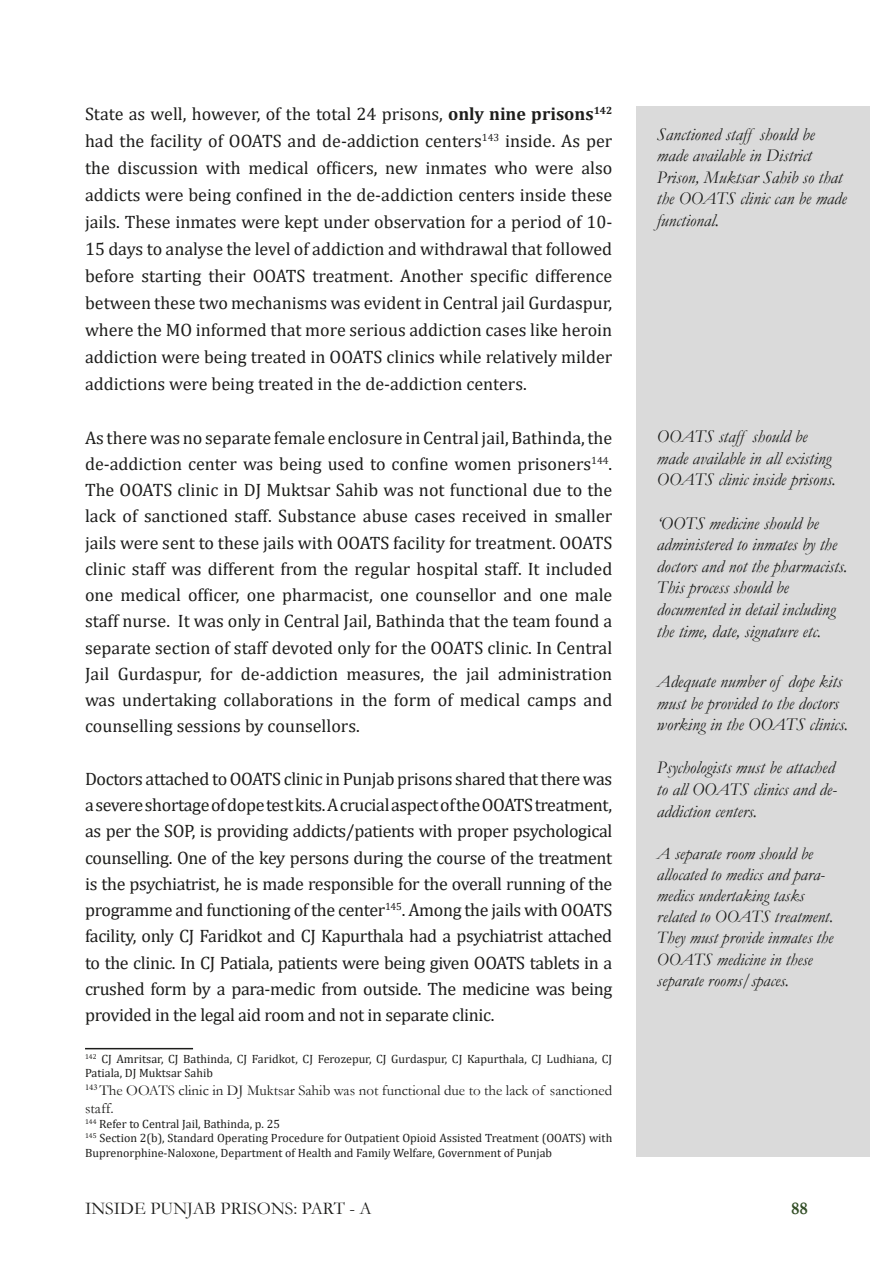
<style>
.page{position:relative;width:893px;height:1263px;background:#fff}
.page>*{position:absolute;margin:0;border:0;box-sizing:border-box;transform-origin:0 0}
.t1{font:18px/26.2px "Cambria";color:#1d1d1b;text-align:justify}
.t2{font:italic 18px/21.6px "Garamond";color:#1d1d1b}
.t3{font:18px "Garamond";color:#1d1d1b}
.t4{font:700 18px "Garamond";color:#324e26}
.t5{font:italic 17.55px/21px "Garamond";color:#1d1d1b}
.t6{font:15px/18px "Garamond";color:#1d1d1b}
.t7{font:12px/14.4px "Cambria";color:#1d1d1b}
.s1{font-weight:700}
</style>
<div class="page">
<div style="left:636px;top:106px;width:234px;height:1051px;background:#dadada"></div>
<hr style="left:85px;top:1048px;width:108px;height:1px;background:#1d1d1b">
<p class="t1" style="left:85px;top:101px;width:529px;line-height:27px">State as well, however, of the total 24 prisons, <span class="s1">only nine prisons</span><sup>142 </sup>had the facility of OOATS and de-addiction centers<sup>143</sup> inside. As per the discussion with medical officers, new inmates who were also addicts were being confined in the de-addiction centers inside these jails. These inmates were kept under observation for a period of 10- 15 days to analyse the level of addiction and withdrawal that followed before starting their OOATS treatment. Another specific difference between these two mechanisms was evident in Central jail Gurdaspur, where the MO informed that more serious addiction cases like heroin addiction were being treated in OOATS clinics while relatively milder addictions were being treated in the de-addiction centers.</p>
<p class="t1" style="left:85px;top:424px;width:529px">As there was no separate female enclosure in Central jail, Bathinda, the de-addiction center was being used to confine women prisoners<sup>144</sup>.<br>The OOATS clinic in DJ Muktsar Sahib was not functional due to the lack of sanctioned staff. Substance abuse cases received in smaller jails were sent to these jails with OOATS facility for treatment. OOATS clinic staff was different from the regular hospital staff. It included one medical officer, one pharmacist, one counsellor and one male staff nurse. It was only in Central Jail, Bathinda that the team found a separate section of staff devoted only for the OOATS clinic. In Central Jail Gurdaspur, for de-addiction measures, the jail administration was undertaking collaborations in the form of medical camps and counselling sessions by counsellors.</p>
<p class="t1" style="left:85px;top:765px;width:529px">Doctors attached to OOATS clinic in Punjab prisons shared that there was a severe shortage of dope test kits. A crucial aspect of the OOATS treatment, as per the SOP, is providing addicts/patients with proper psychological counselling. One of the key persons during the course of the treatment is the psychiatrist, he is made responsible for the overall running of the programme and functioning of the center<sup>145</sup>. Among the jails with OOATS facility, only CJ Faridkot and CJ Kapurthala had a psychiatrist attached to the clinic. In CJ Patiala, patients were being given OOATS tablets in a crushed form by a para-medic from outside. The medicine was being provided in the legal aid room and not in separate clinic.</p>
<p class="t7" style="left:85px;top:1052px;width:529px"><sup>142</sup> CJ Amritsar, CJ Bathinda, CJ Faridkot, CJ Ferozepur, CJ Gurdaspur, CJ Kapurthala, CJ Ludhiana, CJ<br>Patiala, DJ Muktsar Sahib</p>
<p class="t6" style="left:85px;top:1081px;width:529px"><sup>143</sup> The OOATS clinic in DJ Muktsar Sahib was not functional due to the lack of sanctioned staff.</p>
<p class="t7" style="left:85px;top:1116px;width:529px"><sup>144</sup> Refer to Central Jail, Bathinda, p. 25<br><sup>145</sup> Section 2(b), Standard Operating Procedure for Outpatient Opioid Assisted Treatment (OOATS) with<br>Buprenorphine-Naloxone, Department of Health and Family Welfare, Government of Punjab</p>
<p class="t2" style="left:657px;top:123px;width:191px">Sanctioned staff should be made available in District<br>Prison, Muktsar Sahib so that the OOATS clinic can be made functional.</p>
<p class="t2" style="left:657px;top:425px;width:180px">OOATS staff should be made available in all existing<br>OOATS clinic inside prisons.</p>
<p class="t2" style="left:657px;top:512px;width:192px">‘OOTS medicine should be administered to inmates by the doctors and not the pharmacists.<br>This process should be documented in detail including the time, date, signature etc.</p>
<p class="t2" style="left:657px;top:670px;width:193px">Adequate number of dope kits must be provided to the doctors working in the OOATS clinics.</p>
<p class="t2" style="left:657px;top:756px;width:182px">Psychologists must be attached to all OOATS clinics and de&shy;addiction centers.</p>
<p class="t5" style="left:657px;top:843px;width:178px">A separate room should be allocated to medics and para&shy;medics undertaking tasks related to OOATS treatment.<br>They must provide inmates the<br>OOATS medicine in these separate rooms/spaces.</p>
<p class="t3" style="left:85px;top:1196px;width:288px">INSIDE PUNJAB PRISONS: PART - A</p>
<p class="t4" style="left:791px;top:1196px;width:18px">88</p>
</div>
